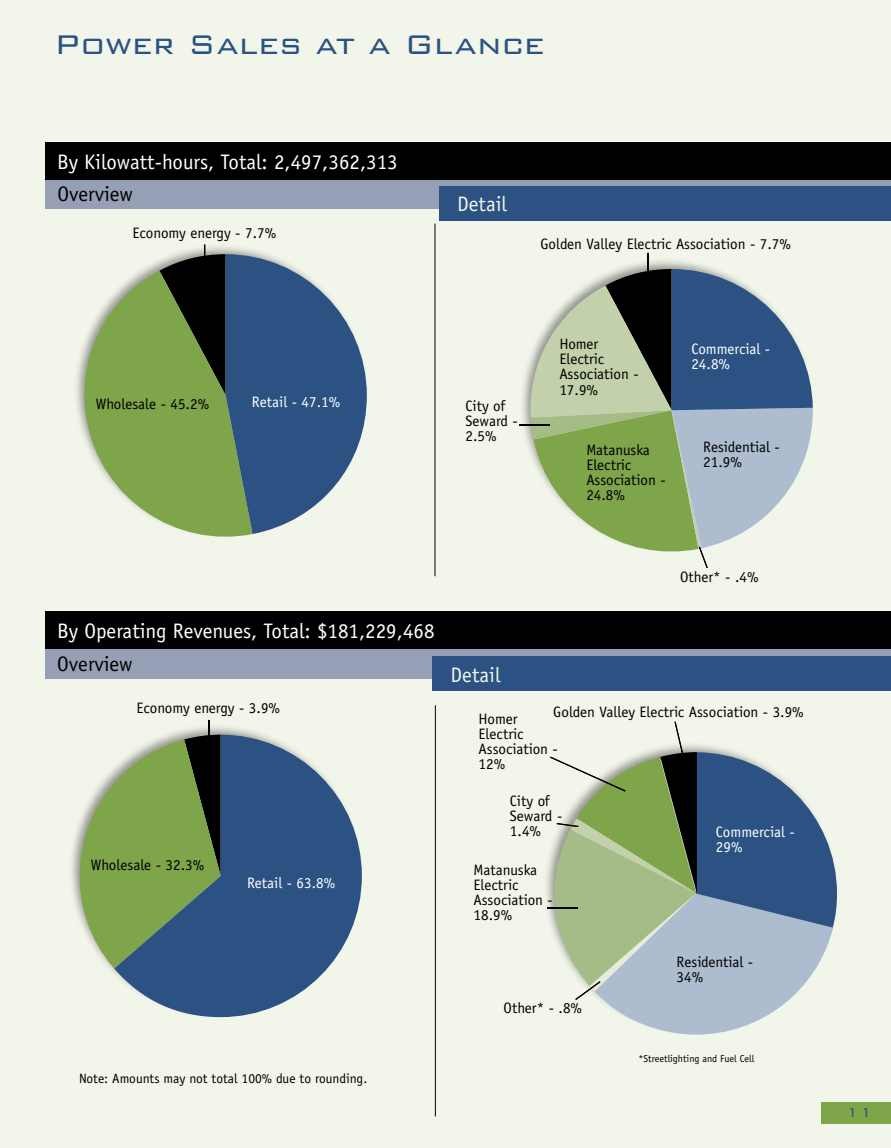
<style>
.page{position:relative;width:891px;height:1148px;background:#f2f5ea}
.page>*{position:absolute;margin:0;border:0;box-sizing:border-box;transform-origin:0 0}
.t1{font:300 36px "Bank Gothic BT";color:#2b5283}
.t2{font:21px "Officina Sans";color:#fff}
.t3{font:21px "Officina Sans";color:#000}
.t4{font:21px "Officina Sans";color:#f2f5ea}
.t5{font:300 17.1px "Bank Gothic BT";color:#2b5283}
.t6{font:15.15px/15.1px "Officina Sans";color:#000}
.t7{font:15.15px/15.1px "Officina Sans";color:#fff}
.t8{font:13.5px "Officina Sans";color:#000}
.t9{font:10.05px "Officina Sans";color:#000}
</style>
<div class="page">
<div style="left:35px;top:649px;width:856px;height:29px;background:#969fb6"></div>
<div style="left:45px;top:180px;width:846px;height:29px;background:#969fb6"></div>
<hr style="left:435px;top:224px;width:1px;height:352px;background:#000">
<hr style="left:435px;top:705px;width:1px;height:411px;background:#000">
<div style="left:45px;top:143px;width:846px;height:37px;background:#000"></div>
<div style="left:37px;top:611px;width:854px;height:38px;background:#000"></div>
<div style="left:72px;top:241px;width:296px;height:297px;background:#000;opacity:.4"></div>
<svg style="left:84px;top:271px;width:169px;height:265px;fill:#7fa54b"></svg>
<svg style="left:159px;top:254px;width:208px;height:280px;background:#5a7978"></svg>
<hr style="left:204px;top:244px;width:1px;height:32px;background:#000">
<div style="left:518px;top:255px;width:296px;height:297px;background:#000;opacity:.4"></div>
<hr style="left:519px;top:425px;width:30px;height:1px;background:#000">
<hr style="left:647px;top:253px;width:2px;height:40px;background:#000">
<svg style="left:528px;top:269px;width:286px;height:299px"></svg>
<div style="left:67px;top:721px;width:296px;height:297px;background:#000;opacity:.4"></div>
<svg style="left:80px;top:734px;width:34px;height:234px"></svg>
<svg style="left:114px;top:734px;width:248px;height:283px;background:#5d7c82"></svg>
<hr style="left:208px;top:720px;width:1px;height:31px;background:#000">
<svg style="left:546px;top:721px;width:291px;height:313px"></svg>
<div style="left:432px;top:656px;width:459px;height:35px;background:#2b5283"></div>
<div style="left:439px;top:186px;width:452px;height:34px;background:#2b5283"></div>
<div style="left:821px;top:1101px;width:70px;height:22px;background:#7fa54b"></div>
<div style="left:21px;top:136px;width:24px;height:585px;background:#f2f5ea"></div>
<h1 class="t1" style="left:54px;top:25px;width:492px">Power Sales at a Glance</h1>
<h2 class="t2" style="left:57px;top:150px;width:342px">By Kilowatt-hours, Total: 2,497,362,313</h2>
<h2 class="t3" style="left:58px;top:181px;width:77px">Overview</h2>
<p class="t6" style="left:132px;top:225px;width:145px">Economy energy - 7.7%</p>
<h2 class="t4" style="left:457px;top:192px;width:51px">Detail</h2>
<p class="t6" style="left:540px;top:236px;width:252px">Golden Valley Electric Association - 7.7%</p>
<p class="t6" style="left:96px;top:396px;width:115px">Wholesale - 45.2%</p>
<p class="t7" style="left:252px;top:394px;width:90px">Retail - 47.1%</p>
<p class="t6" style="left:466px;top:398px;width:54px">City of<br>Seward -<br>2.5%</p>
<p class="t6" style="left:559px;top:336px;width:81px">Homer<br>Electric<br>Association -<br>17.9%</p>
<p class="t6" style="left:586px;top:442px;width:81px">Matanuska<br>Electric<br>Association -<br>24.8%</p>
<p class="t7" style="left:691px;top:341px;width:80px">Commercial -<br>24.8%</p>
<p class="t6" style="left:703px;top:439px;width:78px">Residential -<br>21.9%</p>
<h2 class="t2" style="left:57px;top:618px;width:379px">By Operating Revenues, Total: $181,229,468</h2>
<h2 class="t3" style="left:57px;top:651px;width:77px">Overview</h2>
<p class="t6" style="left:136px;top:700px;width:145px">Economy energy - 3.9%</p>
<p class="t6" style="left:91px;top:857px;width:115px">Wholesale - 32.3%</p>
<p class="t7" style="left:247px;top:875px;width:90px">Retail - 63.8%</p>
<p class="t8" style="left:79px;top:1070px;width:290px">Note: Amounts may not total 100% due to rounding.</p>
<h2 class="t4" style="left:451px;top:662px;width:51px">Detail</h2>
<p class="t6" style="left:680px;top:569px;width:80px">Other* - .4%</p>
<p class="t6" style="left:553px;top:704px;width:252px">Golden Valley Electric Association - 3.9%</p>
<p class="t6" style="left:479px;top:711px;width:81px">Homer<br>Electric<br>Association -<br>12%</p>
<p class="t6" style="left:510px;top:793px;width:54px">City of<br>Seward -<br>1.4%</p>
<p class="t6" style="left:474px;top:862px;width:81px">Matanuska<br>Electric<br>Association -<br>18.9%</p>
<p class="t6" style="left:504px;top:1000px;width:80px">Other* - .8%</p>
<p class="t7" style="left:716px;top:824px;width:80px">Commercial -<br>29%</p>
<p class="t6" style="left:677px;top:954px;width:78px">Residential -<br>34%</p>
<p class="t9" style="left:639px;top:1053px;width:117px">*Streetlighting and Fuel Cell</p>
<p class="t5" style="left:846px;top:1103px;width:28px">11</p>
</div>
